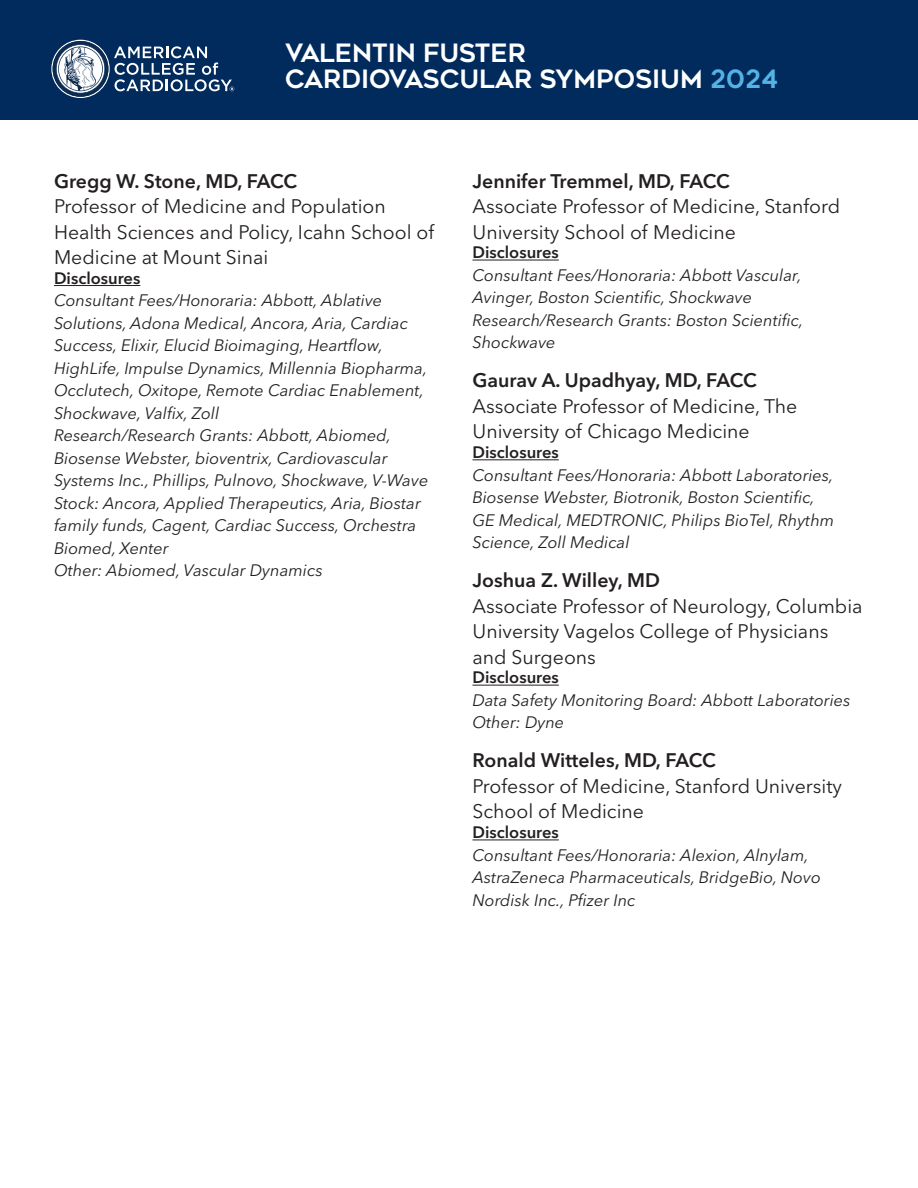
<style>
.page{position:relative;width:918px;height:1188px;background:#fff}
.page>*{position:absolute;margin:0;border:0;box-sizing:border-box;transform-origin:0 0}
.t1{font:700 25.2px/25.8px "Geometos Neue";color:#fff}
.t2{font:19.5px/25.5px "Avenir Next World";color:#231f20}
.t3{font:600 19.5px "Avenir Next World";color:#231f20}
.t4{font:italic 16.5px/22.5px "Avenir Next World";color:#231f20}
.t5{font:600 16.5px "Avenir Next World";color:#231f20}
.s1{color:#54b3e5}
</style>
<div class="page">
<div style="left:0;top:0;width:918px;height:120px;background:#002b5c"></div>
<svg style="left:51px;top:40px;width:59px;height:58px"></svg>
<svg style="left:53px;top:41px;width:55px;height:56px"></svg>
<svg style="left:114px;top:46px;width:120px;height:45px"></svg>
<hr style="left:54px;top:285px;width:86px;height:1px;background:#231f20">
<hr style="left:472px;top:260px;width:87px;height:1px;background:#231f20">
<hr style="left:472px;top:459px;width:87px;height:1px;background:#231f20">
<hr style="left:472px;top:685px;width:87px;height:1px;background:#231f20">
<hr style="left:472px;top:840px;width:87px;height:1px;background:#231f20">
<h1 class="t1" style="left:285px;top:41px;width:495px">VALENTIN FUSTER<br>CARDIOVASCULAR SYMPOSIUM <span class="s1">2024</span></h1>
<p class="t3" style="left:54px;top:169px;width:245px">Gregg W. Stone, MD, FACC</p>
<p class="t2" style="left:54px;top:194px;width:382px">Professor of Medicine and Population<br>Health Sciences and Policy, Icahn School of<br>Medicine at Mount Sinai</p>
<p class="t5" style="left:54px;top:269px;width:88px">Disclosures</p>
<p class="t4" style="left:54px;top:288px;width:376px">Consultant Fees/Honoraria: Abbott, Ablative Solutions, Adona Medical, Ancora, Aria, Cardiac Success, Elixir, Elucid Bioimaging, Heartflow, HighLife, Impulse Dynamics, Millennia Biopharma, Occlutech, Oxitope, Remote Cardiac Enablement, Shockwave, Valfix, Zoll<br>Research/Research Grants: Abbott, Abiomed, Biosense Webster, bioventrix, Cardiovascular Systems Inc., Phillips, Pulnovo, Shockwave, V-Wave Stock: Ancora, Applied Therapeutics, Aria, Biostar family funds, Cagent, Cardiac Success, Orchestra Biomed, Xenter<br>Other: Abiomed, Vascular Dynamics</p>
<p class="t3" style="left:472px;top:169px;width:259px">Jennifer Tremmel, MD, FACC</p>
<p class="t2" style="left:472px;top:194px;width:369px">Associate Professor of Medicine, Stanford<br>University School of Medicine</p>
<p class="t5" style="left:472px;top:243px;width:88px">Disclosures</p>
<p class="t4" style="left:472px;top:263px;width:332px">Consultant Fees/Honoraria: Abbott Vascular, Avinger, Boston Scientific, Shockwave Research/Research Grants: Boston Scientific, Shockwave</p>
<p class="t3" style="left:472px;top:369px;width:286px">Gaurav A. Upadhyay, MD, FACC</p>
<p class="t2" style="left:472px;top:394px;width:326px">Associate Professor of Medicine, The<br>University of Chicago Medicine</p>
<p class="t5" style="left:472px;top:443px;width:88px">Disclosures</p>
<p class="t4" style="left:472px;top:463px;width:363px">Consultant Fees/Honoraria: Abbott Laboratories, Biosense Webster, Biotronik, Boston Scientific, GE Medical, MEDTRONIC, Philips BioTel, Rhythm Science, Zoll Medical</p>
<p class="t3" style="left:472px;top:569px;width:189px">Joshua Z. Willey, MD</p>
<p class="t2" style="left:472px;top:593px;width:392px">Associate Professor of Neurology, Columbia<br>University Vagelos College of Physicians and Surgeons</p>
<p class="t5" style="left:472px;top:668px;width:88px">Disclosures</p>
<p class="t4" style="left:472px;top:688px;width:379px">Data Safety Monitoring Board: Abbott Laboratories<br>Other: Dyne</p>
<p class="t3" style="left:472px;top:749px;width:245px">Ronald Witteles, MD, FACC</p>
<p class="t2" style="left:472px;top:774px;width:371px">Professor of Medicine, Stanford University<br>School of Medicine</p>
<p class="t5" style="left:472px;top:823px;width:88px">Disclosures</p>
<p class="t4" style="left:472px;top:843px;width:350px">Consultant Fees/Honoraria: Alexion, Alnylam,<br>AstraZeneca Pharmaceuticals, BridgeBio, Novo<br>Nordisk Inc., Pfizer Inc</p>
</div>
